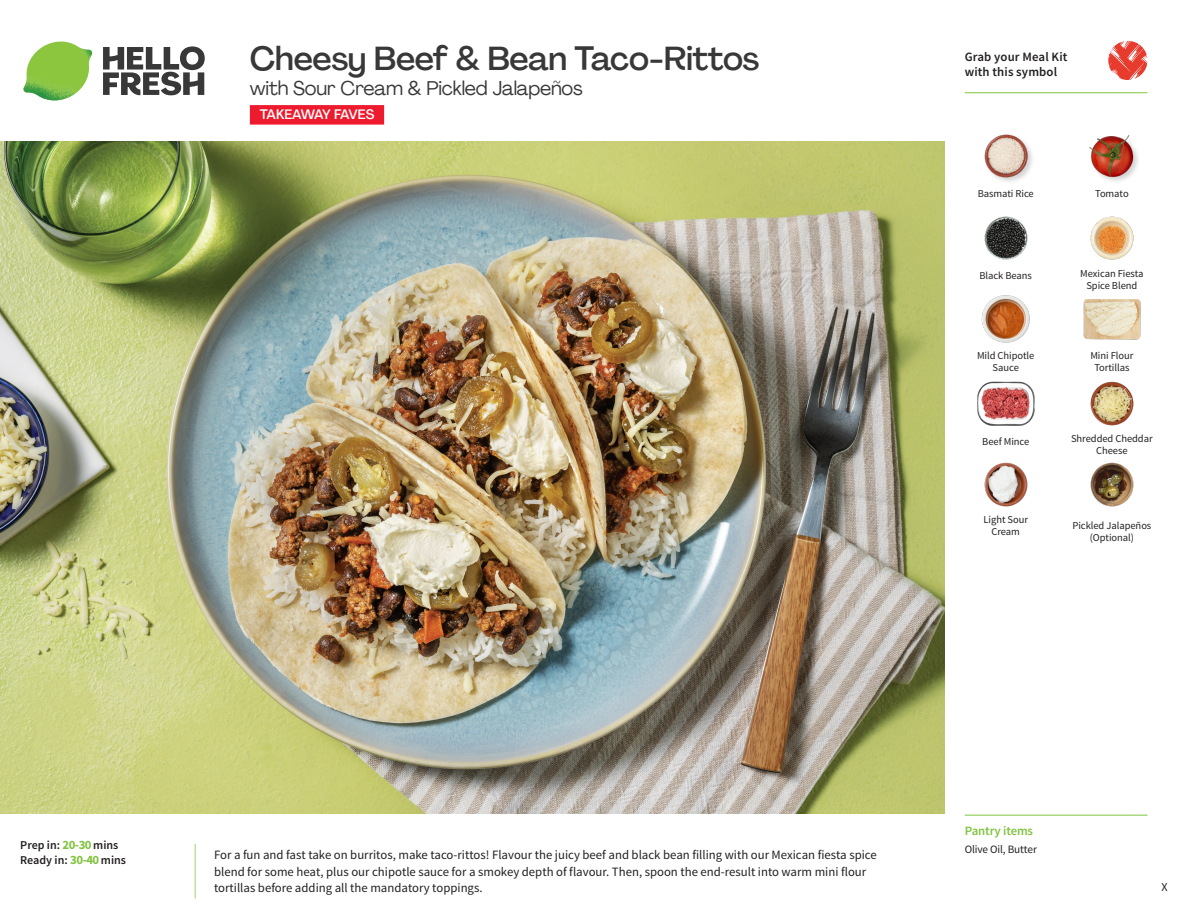
<style>
.page{position:relative;width:1188px;height:918px;background:#fff}
.page>*{position:absolute;margin:0;border:0;box-sizing:border-box;transform-origin:0 0}
._15_Titel_UK{font:500 33px "Agrandir";letter-spacing:-.015em;color:#383839}
._15_Titel_UK-2{font:19.5px "Agrandir";letter-spacing:-.01em;color:#383839}
.t1{font:500 13.5px "Agrandir";letter-spacing:-.075em;color:#fff}
.Step_6_Text_AU{font:12.75px/16.5px "Source Sans Pro";color:#231f20}
.t2{font:600 12.75px/15px "Source Sans Pro";letter-spacing:.01em;color:#231f20}
._04_Headers_Front{font:600 12.75px "Source Sans Pro";letter-spacing:-.01em;color:#81c340}
._04_Intro{font:600 12px "Source Sans Pro";color:#231f20}
.t3{font:12px "Source Sans Pro";color:#231f20}
._05_Pantry{font:11.25px "Source Sans Pro";letter-spacing:-.01em;color:#231f20}
._18_FRONT_ingredient{font:10.5px/12px "Source Sans Pro";letter-spacing:-.005em;color:#231f20;text-align:center}
.s1{font-weight:700;font-size:12.75px;color:#81c340}
</style>
<div class="page">
<svg style="left:103px;top:46px;width:102px;height:49px"></svg>
<img style="left:23px;top:42px;width:69px;height:59px">
<img style="left:0;top:142px;width:945px;height:672px">
<div style="left:250px;top:105px;width:134px;height:20px;background:#ee1a2e"></div>
<img style="left:1083px;top:299px;width:58px;height:41px">
<img style="left:1090px;top:381px;width:44px;height:45px">
<img style="left:977px;top:381px;width:57px;height:45px">
<img style="left:984px;top:462px;width:44px;height:45px">
<img style="left:981px;top:295px;width:49px;height:48px">
<img style="left:984px;top:216px;width:44px;height:44px">
<img style="left:1090px;top:216px;width:44px;height:44px">
<img style="left:984px;top:134px;width:48px;height:48px">
<img style="left:1089px;top:135px;width:49px;height:46px">
<img style="left:1090px;top:462px;width:44px;height:45px">
<hr style="left:965px;top:815px;width:183px;height:1px;background:#81c340">
<svg style="left:1091px;top:40px;width:57px;height:54px"></svg>
<hr style="left:965px;top:92px;width:183px;height:1px;background:#81c340">
<p class="_15_Titel_UK" style="left:250px;top:38px;width:511px">Cheesy Beef &amp; Bean Taco-Rittos</p>
<p class="_15_Titel_UK-2" style="left:250px;top:76px;width:334px">with Sour Cream &amp; Pickled Jalapeños</p>
<p class="t1" style="left:260px;top:106px;width:116px">TAKEAWAY FAVES</p>
<p class="t2" style="left:965px;top:50px;width:104px">Grab your Meal Kit with this symbol</p>
<p class="_18_FRONT_ingredient" style="left:978px;top:188px;width:58px">Basmati Rice</p>
<p class="_18_FRONT_ingredient" style="left:1095px;top:188px;width:35px">Tomato</p>
<p class="_18_FRONT_ingredient" style="left:980px;top:270px;width:54px">Black Beans</p>
<p class="_18_FRONT_ingredient" style="left:1080px;top:267px;width:65px">Mexican Fiesta<br>Spice Blend</p>
<p class="_18_FRONT_ingredient" style="left:977px;top:350px;width:59px">Mild Chipotle<br>Sauce</p>
<p class="_18_FRONT_ingredient" style="left:1090px;top:350px;width:45px">Mini Flour<br>Tortillas</p>
<p class="_18_FRONT_ingredient" style="left:982px;top:435px;width:48px">Beef Mince</p>
<p class="_18_FRONT_ingredient" style="left:1071px;top:433px;width:83px">Shredded Cheddar<br>Cheese</p>
<p class="_18_FRONT_ingredient" style="left:984px;top:514px;width:46px">Light Sour<br>Cream</p>
<p class="_18_FRONT_ingredient" style="left:1072px;top:520px;width:80px">Pickled Jalapeños (Optional)</p>
<p class="_04_Intro" style="left:20px;top:838px;width:100px">Prep in: <span class="s1">20-30</span> mins</p>
<p class="_04_Intro" style="left:20px;top:853px;width:107px">Ready in: <span class="s1">30-40</span> mins</p>
<p class="Step_6_Text_AU" style="left:214px;top:847px;width:664px">For a fun and fast take on burritos, make taco-rittos! Flavour the juicy beef and black bean filling with our Mexican fiesta spice blend for some heat, plus our chipotle sauce for a smokey depth of flavour. Then, spoon the end-result into warm mini flour tortillas before adding all the mandatory toppings.</p>
<p class="_04_Headers_Front" style="left:965px;top:822px;width:70px">Pantry items</p>
<p class="_05_Pantry" style="left:965px;top:842px;width:74px">Olive Oil, Butter</p>
<p class="t3" style="left:1162px;top:879px;width:8px">X</p>
</div>
